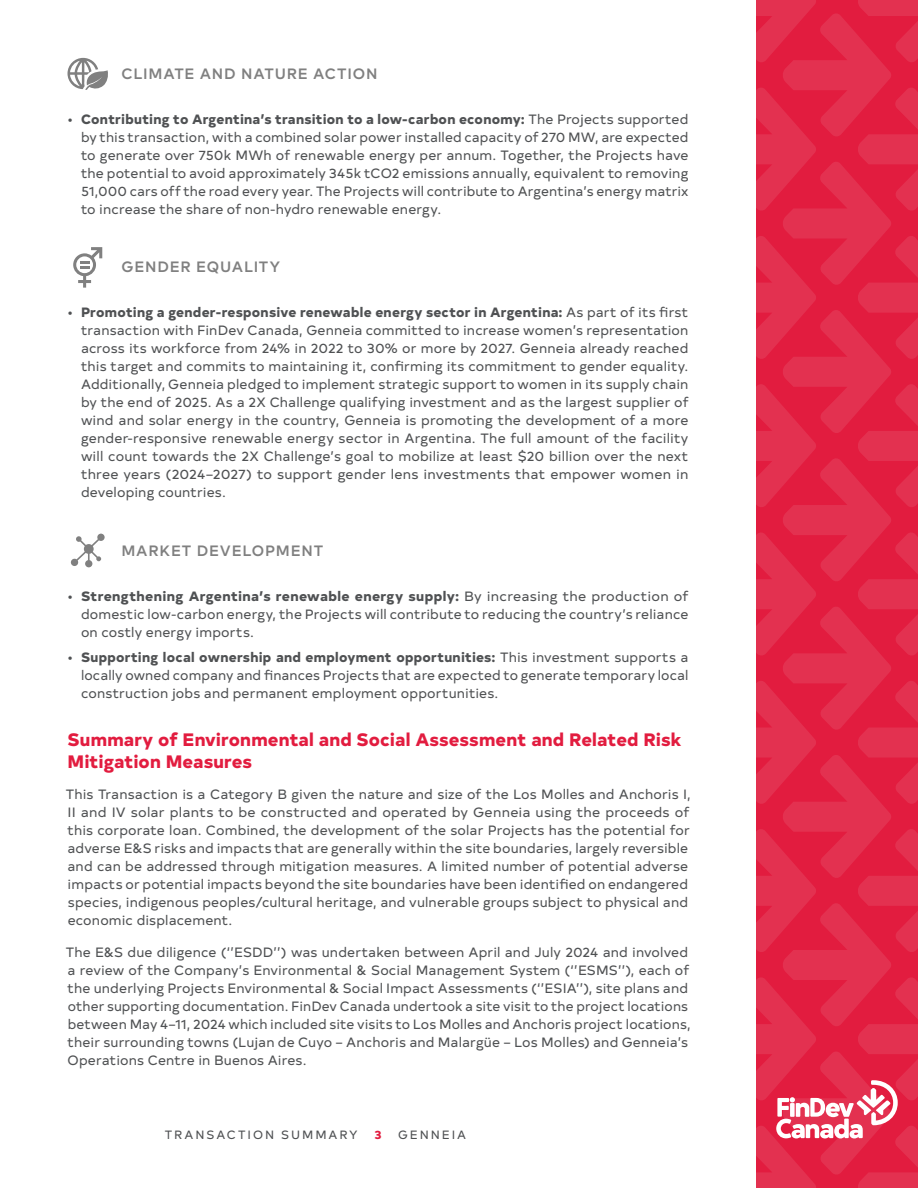
<style>
.page{position:relative;width:918px;height:1188px;background:#fff}
.page>*{position:absolute;margin:0;border:0;box-sizing:border-box;transform-origin:0 0}
.t1{font:800 18px/21.6px "Typold";letter-spacing:.005em;color:#e21c3f}
.t2{font:500 15px "Typold";letter-spacing:.055em;color:#808080}
.Body_copy{font:13.5px/18px "Typold";letter-spacing:.01em;color:#4f5153;text-align:justify}
.t3{font:12px "Typold";letter-spacing:.16em;color:#4f5153}
.t4{font:800 12px "Typold";color:#e21c3f}
.s1{font-weight:800}
</style>
<div class="page">
<svg style="left:756px;top:0;width:162px;height:1188px;background:#e2294a"></svg>
<svg style="left:71px;top:534px;width:34px;height:33px"></svg>
<svg style="left:68px;top:58px;width:40px;height:32px"></svg>
<svg style="left:73px;top:247px;width:29px;height:41px"></svg>
<h3 class="t2" style="left:122px;top:61px;width:258px">CLIMATE AND NATURE ACTION</h3>
<p class="Body_copy" style="left:81px;top:109px;width:609px;text-indent:-14px">• <span class="s1">Contributing to Argentina’s transition to a low‑carbon economy:</span> The Projects supported by this transaction, with a combined solar power installed capacity of 270 MW, are expected to generate over 750k MWh of renewable energy per annum. Together, the Projects have the potential to avoid approximately 345k tCO2 emissions annually, equivalent to removing 51,000 cars off the road every year. The Projects will contribute to Argentina’s energy matrix to increase the share of non‑hydro renewable energy.</p>
<h3 class="t2" style="left:122px;top:255px;width:160px">GENDER EQUALITY</h3>
<p class="Body_copy" style="left:81px;top:302px;width:609px;text-indent:-14px">• <span class="s1">Promoting a gender‑responsive renewable energy sector in Argentina:</span> As part of its first transaction with FinDev Canada, Genneia committed to increase women’s representation across its workforce from 24% in 2022 to 30% or more by 2027. Genneia already reached this target and commits to maintaining it, confirming its commitment to gender equality.<br>Additionally, Genneia pledged to implement strategic support to women in its supply chain by the end of 2025. As a 2X Challenge qualifying investment and as the largest supplier of wind and solar energy in the country, Genneia is promoting the development of a more gender‑responsive renewable energy sector in Argentina. The full amount of the facility will count towards the 2X Challenge’s goal to mobilize at least $20 billion over the next three years (2024–2027) to support gender lens investments that empower women in developing countries.</p>
<h3 class="t2" style="left:122px;top:538px;width:203px">MARKET DEVELOPMENT</h3>
<p class="Body_copy" style="left:81px;top:586px;width:609px;text-indent:-14px">• <span class="s1">Strengthening Argentina’s renewable energy supply:</span> By increasing the production of domestic low‑carbon energy, the Projects will contribute to reducing the country’s reliance on costly energy imports.</p>
<p class="Body_copy" style="left:81px;top:647px;width:609px;text-indent:-14px">• <span class="s1">Supporting local ownership and employment opportunities:</span> This investment supports a locally owned company and finances Projects that are expected to generate temporary local construction jobs and permanent employment opportunities.</p>
<h2 class="t1" style="left:68px;top:727px;width:615px">Summary of Environmental and Social Assessment and Related Risk<br>Mitigation Measures</h2>
<p class="Body_copy" style="left:66px;top:784px;width:626px;text-align:left">This Transaction is a Category B given the nature and size of the Los Molles and Anchoris I, II and IV solar plants to be constructed and operated by Genneia using the proceeds of this corporate loan. Combined, the development of the solar Projects has the potential for adverse E&amp;S risks and impacts that are generally within the site boundaries, largely reversible and can be addressed through mitigation measures. A limited number of potential adverse impacts or potential impacts beyond the site boundaries have been identified on endangered species, indigenous peoples/cultural heritage, and vulnerable groups subject to physical and economic displacement.</p>
<p class="Body_copy" style="left:66px;top:942px;width:626px;text-align:left">The E&amp;S due diligence (‘’ESDD’’) was undertaken between April and July 2024 and involved a review of the Company’s Environmental &amp; Social Management System (‘’ESMS’’), each of the underlying Projects Environmental &amp; Social Impact Assessments (‘’ESIA’’), site plans and other supporting documentation. FinDev Canada undertook a site visit to the project locations between May 4–11, 2024 which included site visits to Los Molles and Anchoris project locations, their surrounding towns (Lujan de Cuyo – Anchoris and Malargüe – Los Molles) and Genneia’s Operations Centre in Buenos Aires.</p>
<p class="t3" style="left:165px;top:1125px;width:194px">TRANSACTION SUMMARY</p>
<p class="t4" style="left:374px;top:1124px;width:9px">3</p>
<p class="t3" style="left:398px;top:1125px;width:69px">GENNEIA</p>
</div>
